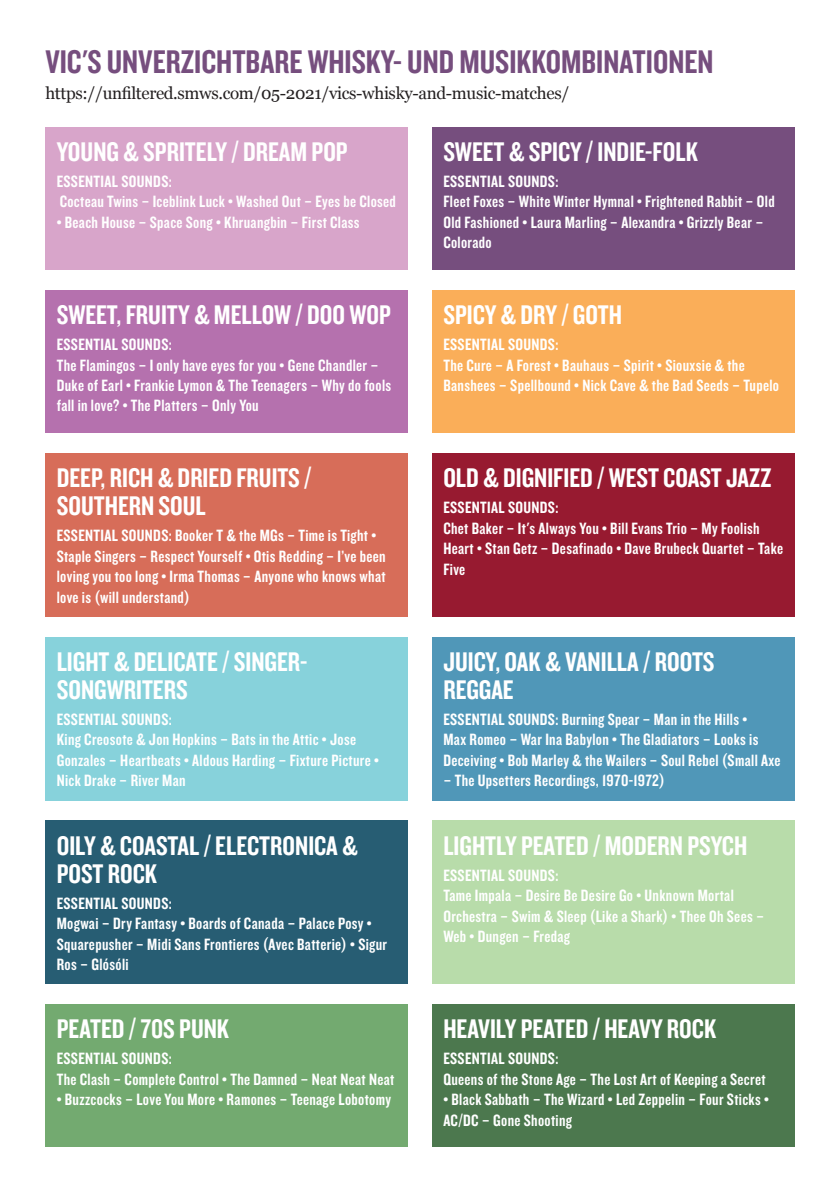
<style>
.page{position:relative;width:840px;height:1191px;background:#fff}
.page>*{position:absolute;margin:0;border:0;box-sizing:border-box;transform-origin:0 0}
.t1{font:34px "Knockout 49 Liteweight";color:#764e7e}
.t2{font:28px/28px "Knockout 49 Liteweight";color:#fff}
.t3{font:17px/20.4px "Knockout 49 Liteweight";letter-spacing:.02em;color:#fff}
.t4{font:17px "Georgia";letter-spacing:-.02em;color:#231f20}
</style>
<div class="page">
<div style="left:45px;top:127px;width:363px;height:143px;background:#d8a5ca"></div>
<div style="left:45px;top:290px;width:363px;height:143px;background:#b571ae"></div>
<div style="left:45px;top:453px;width:363px;height:164px;background:#d76d59"></div>
<div style="left:45px;top:637px;width:363px;height:163px;background:#87d2db"></div>
<div style="left:45px;top:821px;width:363px;height:163px;background:#275d73"></div>
<div style="left:45px;top:1004px;width:363px;height:143px;background:#73aa70"></div>
<div style="left:432px;top:127px;width:362px;height:143px;background:#764e7e"></div>
<div style="left:432px;top:290px;width:362px;height:143px;background:#faae59"></div>
<div style="left:432px;top:453px;width:362px;height:164px;background:#971a30"></div>
<div style="left:432px;top:637px;width:362px;height:163px;background:#5097b8"></div>
<div style="left:432px;top:821px;width:362px;height:163px;background:#b8dcaa"></div>
<div style="left:432px;top:1004px;width:362px;height:143px;background:#4c784e"></div>
<h1 class="t1" style="left:45px;top:40px;width:669px">VIC'S UNVERZICHTBARE WHISKY- UND MUSIKKOMBINATIONEN</h1>
<p class="t4" style="left:45px;top:80px;width:525px">https://unfiltered.smws.com/05-2021/vics-whisky-and-music-matches/</p>
<h2 class="t2" style="left:57px;top:136px;width:292px">YOUNG &amp; SPRITELY / DREAM POP</h2>
<p class="t3" style="left:57px;top:170px;width:340px">ESSENTIAL SOUNDS:<br>Cocteau Twins – Iceblink Luck • Washed Out – Eyes be Closed</p>
<p class="t3" style="left:57px;top:211px;width:304px">• Beach House – Space Song • Khruangbin – First Class</p>
<h2 class="t2" style="left:57px;top:300px;width:335px">SWEET, FRUITY &amp; MELLOW / DOO WOP</h2>
<p class="t3" style="left:57px;top:334px;width:336px">ESSENTIAL SOUNDS:<br>The Flamingos – I only have eyes for you • Gene Chandler – Duke of Earl • Frankie Lymon &amp; The Teenagers – Why do fools fall in love? • The Platters – Only You</p>
<h2 class="t2" style="left:57px;top:463px;width:256px">DEEP, RICH &amp; DRIED FRUITS /<br>SOUTHERN SOUL</h2>
<p class="t3" style="left:57px;top:525px;width:330px">ESSENTIAL SOUNDS: Booker T &amp; the MGs – Time is Tight • Staple Singers – Respect Yourself • Otis Redding – I’ve been loving you too long • Irma Thomas – Anyone who knows what love is (will understand)</p>
<h2 class="t2" style="left:57px;top:646px;width:252px">LIGHT &amp; DELICATE / SINGER-<br>SONGWRITERS</h2>
<p class="t3" style="left:57px;top:708px;width:323px">ESSENTIAL SOUNDS:<br>King Creosote &amp; Jon Hopkins – Bats in the Attic • Jose Gonzales – Heartbeats • Aldous Harding – Fixture Picture • Nick Drake – River Man</p>
<h2 class="t2" style="left:57px;top:830px;width:302px">OILY &amp; COASTAL / ELECTRONICA &amp;<br>POST ROCK</h2>
<p class="t3" style="left:57px;top:892px;width:332px">ESSENTIAL SOUNDS:<br>Mogwai – Dry Fantasy • Boards of Canada – Palace Posy • Squarepusher – Midi Sans Frontieres (Avec Batterie) • Sigur Ros – Glósóli</p>
<h2 class="t2" style="left:57px;top:1014px;width:174px">PEATED / 70S PUNK</h2>
<p class="t3" style="left:57px;top:1048px;width:339px">ESSENTIAL SOUNDS:<br>The Clash – Complete Control • The Damned – Neat Neat Neat</p>
<p class="t3" style="left:57px;top:1088px;width:335px">• Buzzcocks – Love You More • Ramones – Teenage Lobotomy</p>
<h2 class="t2" style="left:443px;top:136px;width:256px">SWEET &amp; SPICY / INDIE-FOLK</h2>
<p class="t3" style="left:443px;top:170px;width:333px">ESSENTIAL SOUNDS:<br>Fleet Foxes – White Winter Hymnal • Frightened Rabbit – Old Old Fashioned • Laura Marling – Alexandra • Grizzly Bear – Colorado</p>
<h2 class="t2" style="left:443px;top:300px;width:180px">SPICY &amp; DRY / GOTH</h2>
<p class="t3" style="left:443px;top:334px;width:337px">ESSENTIAL SOUNDS:<br>The Cure – A Forest • Bauhaus – Spirit • Siouxsie &amp; the<br>Banshees – Spellbound • Nick Cave &amp; the Bad Seeds – Tupelo</p>
<h2 class="t2" style="left:443px;top:463px;width:329px">OLD &amp; DIGNIFIED / WEST COAST JAZZ</h2>
<p class="t3" style="left:443px;top:497px;width:341px">ESSENTIAL SOUNDS:<br>Chet Baker – It's Always You • Bill Evans Trio – My Foolish Heart • Stan Getz – Desafinado • Dave Brubeck Quartet – Take Five</p>
<h2 class="t2" style="left:443px;top:646px;width:272px">JUICY, OAK &amp; VANILLA / ROOTS<br>REGGAE</h2>
<p class="t3" style="left:443px;top:708px;width:338px">ESSENTIAL SOUNDS: Burning Spear – Man in the Hills •<br>Max Romeo – War Ina Babylon • The Gladiators – Looks is<br>Deceiving • Bob Marley &amp; the Wailers – Soul Rebel (Small Axe</p>
<p class="t3" style="left:443px;top:770px;width:223px">– The Upsetters Recordings, 1970-1972)</p>
<h2 class="t2" style="left:443px;top:830px;width:305px">LIGHTLY PEATED / MODERN PSYCH</h2>
<p class="t3" style="left:443px;top:864px;width:322px">ESSENTIAL SOUNDS:<br>Tame Impala – Desire Be Desire Go • Unknown Mortal Orchestra – Swim &amp; Sleep (Like a Shark) • Thee Oh Sees – Web • Dungen – Fredag</p>
<h2 class="t2" style="left:443px;top:1014px;width:274px">HEAVILY PEATED / HEAVY ROCK</h2>
<p class="t3" style="left:443px;top:1048px;width:323px">ESSENTIAL SOUNDS:<br>Queens of the Stone Age – The Lost Art of Keeping a Secret</p>
<p class="t3" style="left:443px;top:1088px;width:327px">• Black Sabbath – The Wizard • Led Zeppelin – Four Sticks •<br>AC/DC – Gone Shooting</p>
</div>
